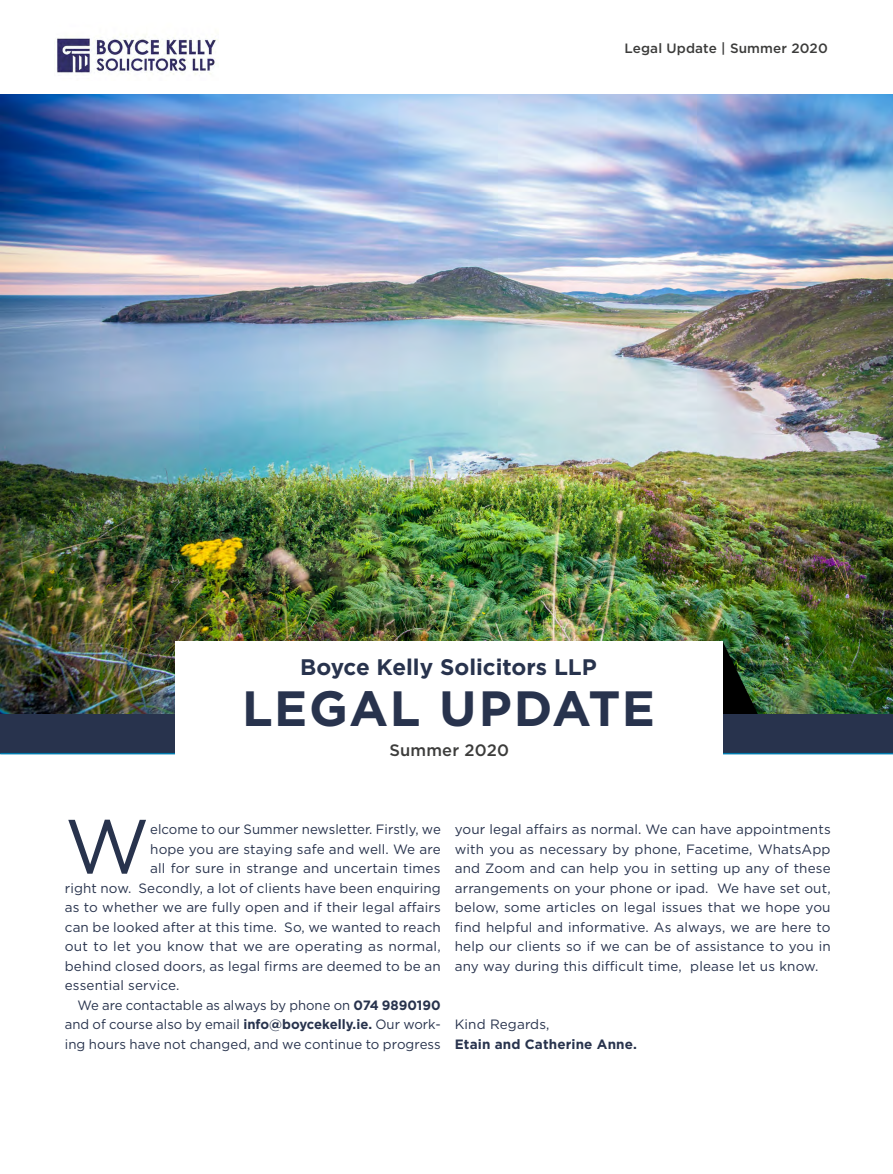
<style>
.page{position:relative;width:893px;height:1174px;background:#fff}
.page>*{position:absolute;margin:0;border:0;box-sizing:border-box;transform-origin:0 0}
.t1{font:76.5px "Gotham";color:#28334d}
.t2{font:700 49.5px "Gotham";letter-spacing:.025em;color:#28334d}
.t3{font:700 22.5px "Gotham";color:#28334d}
.t4{font:500 16.5px "Gotham";letter-spacing:.01em;color:#3c3c3b}
.t5{font:13.5px/19.5px "Gotham";letter-spacing:.01em;color:#28334d;text-align:justify}
.t6{font:500 13.5px "Gotham";letter-spacing:.01em;color:#3c3c3b}
.t7{font:700 13.5px "Gotham";letter-spacing:.01em;color:#28334d}
.s1{font-weight:700}
</style>
<div class="page">
<img style="left:0;top:94px;width:893px;height:620px">
<img style="left:54px;top:34px;width:165px;height:41px">
<img style="left:723px;top:641px;width:35px;height:73px">
<div style="left:0;top:714px;width:893px;height:39px;background:#28334d"></div>
<hr style="left:0;top:753px;width:893px;height:1px;background:#007bae">
<div style="left:175px;top:641px;width:547px;height:115px;background:#fff"></div>
<p class="t6" style="left:624px;top:39px;width:205px">Legal Update | Summer 2020</p>
<h3 class="t3" style="left:300px;top:653px;width:298px">Boyce Kelly Solicitors LLP</h3>
<h2 class="t2" style="left:242px;top:680px;width:414px">LEGAL UPDATE</h2>
<p class="t4" style="left:389px;top:739px;width:121px">Summer 2020</p>
<h1 class="t1" style="left:65px;top:797px;width:86px">W</h1>
<p class="t5" style="left:150px;top:819px;width:292px">elcome to our Summer newsletter. Firstly, we</p>
<p class="t5" style="left:150px;top:839px;width:292px">hope you are staying safe and well. We are</p>
<p class="t5" style="left:150px;top:858px;width:292px">all for sure in strange and uncertain times</p>
<p class="t5" style="left:65px;top:878px;width:377px">right now. Secondly, a lot of clients have been enquiring</p>
<p class="t5" style="left:65px;top:897px;width:377px">as to whether we are fully open and if their legal affairs</p>
<p class="t5" style="left:65px;top:917px;width:377px">can be looked after at this time. So, we wanted to reach</p>
<p class="t5" style="left:65px;top:936px;width:377px">out to let you know that we are operating as normal,</p>
<p class="t5" style="left:65px;top:956px;width:377px">behind closed doors, as legal firms are deemed to be an</p>
<p class="t5" style="left:65px;top:975px;width:116px">essential service.</p>
<p class="t5" style="left:78px;top:995px;width:365px">We are contactable as always by phone on <span class="s1">074 9890190</span></p>
<p class="t5" style="left:65px;top:1014px;width:377px">and of course also by email <span class="s1">info@boycekelly.ie.</span> Our work-</p>
<p class="t5" style="left:65px;top:1034px;width:377px">ing hours have not changed, and we continue to progress</p>
<p class="t5" style="left:455px;top:819px;width:377px">your legal affairs as normal. We can have appointments with you as necessary by phone, Facetime, WhatsApp and Zoom and can help you in setting up any of these arrangements on your phone or ipad. We have set out, below, some articles on legal issues that we hope you find helpful and informative. As always, we are here to help our clients so if we can be of assistance to you in any way during this difficult time, please let us know.</p>
<p class="t5" style="left:455px;top:1014px;width:96px">Kind Regards,</p>
<p class="t7" style="left:455px;top:1036px;width:184px">Etain and Catherine Anne.</p>
</div>
